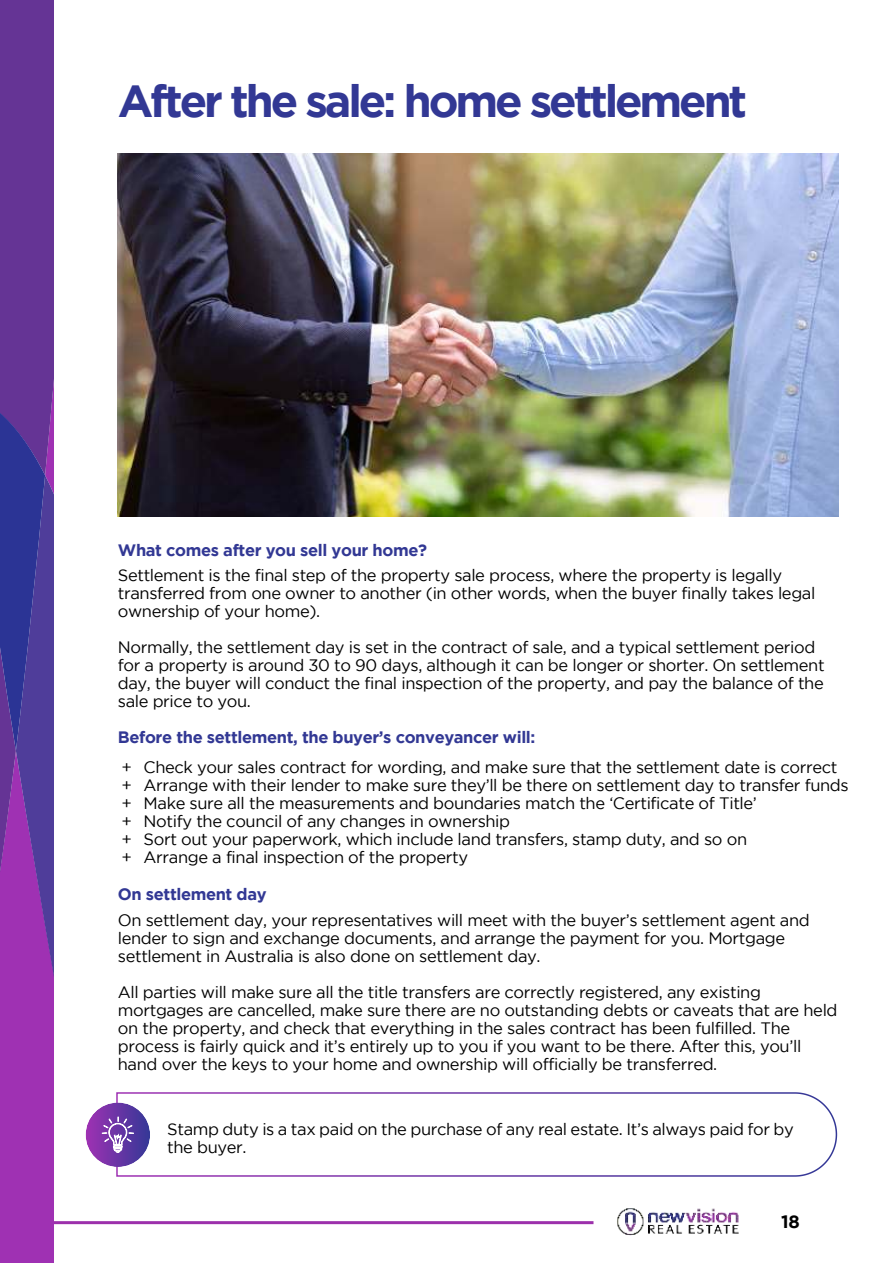
<style>
.page{position:relative;width:893px;height:1263px;background:#fff}
.page>*{position:absolute;margin:0;border:0;box-sizing:border-box;transform-origin:0 0}
.t1{font:700 45px "Gotham";letter-spacing:-.07em;color:#323894}
.t2{font:700 18px "Gotham";color:#000}
.t3{font:16.5px/18px "Gotham";letter-spacing:-.025em;color:#000}
.t4{font:700 16.5px "Gotham";letter-spacing:-.025em;color:#323894}
</style>
<div class="page">
<svg style="left:116px;top:1092px;width:722px;height:85px"></svg>
<svg style="left:86px;top:1102px;width:64px;height:65px;background:#6f3ba8"></svg>
<svg style="left:102px;top:1117px;width:32px;height:36px"></svg>
<img style="left:118px;top:154px;width:721px;height:362px">
<svg style="left:0;top:0;width:54px;height:1263px;background:#6d349f"></svg>
<hr style="left:54px;top:1221px;width:539px;height:3px;background:#9c30ab">
<img style="left:617px;top:1208px;width:122px;height:28px">
<h1 class="t1" style="left:118px;top:81px;width:631px">After the sale: home settlement</h1>
<p class="t4" style="left:118px;top:542px;width:311px">What comes after you sell your home?</p>
<p class="t3" style="left:118px;top:567px;width:699px">Settlement is the final step of the property sale process, where the property is legally transferred from one owner to another (in other words, when the buyer finally takes legal ownership of your home).</p>
<p class="t3" style="left:118px;top:639px;width:708px">Normally, the settlement day is set in the contract of sale, and a typical settlement period for a property is around 30 to 90 days, although it can be longer or shorter. On settlement day, the buyer will conduct the final inspection of the property, and pay the balance of the sale price to you.</p>
<p class="t4" style="left:118px;top:730px;width:419px">Before the settlement, the buyer’s conveyancer will:</p>
<p class="t3" style="left:122px;top:759px;width:12px;text-align:justify">+ + + + + +</p>
<p class="t3" style="left:144px;top:759px;width:706px">Check your sales contract for wording, and make sure that the settlement date is correct Arrange with their lender to make sure they’ll be there on settlement day to transfer funds Make sure all the measurements and boundaries match the ‘Certificate of Title’<br>Notify the council of any changes in ownership<br>Sort out your paperwork, which include land transfers, stamp duty, and so on<br>Arrange a final inspection of the property</p>
<p class="t4" style="left:118px;top:887px;width:150px">On settlement day</p>
<p class="t3" style="left:118px;top:912px;width:693px">On settlement day, your representatives will meet with the buyer’s settlement agent and lender to sign and exchange documents, and arrange the payment for you. Mortgage settlement in Australia is also done on settlement day.</p>
<p class="t3" style="left:118px;top:984px;width:721px">All parties will make sure all the title transfers are correctly registered, any existing mortgages are cancelled, make sure there are no outstanding debts or caveats that are held on the property, and check that everything in the sales contract has been fulfilled. The process is fairly quick and it’s entirely up to you if you want to be there. After this, you’ll hand over the keys to your home and ownership will officially be transferred.</p>
<p class="t3" style="left:167px;top:1121px;width:628px">Stamp duty is a tax paid on the purchase of any real estate. It’s always paid for by the buyer.</p>
<p class="t2" style="left:781px;top:1214px;width:20px">18</p>
</div>
